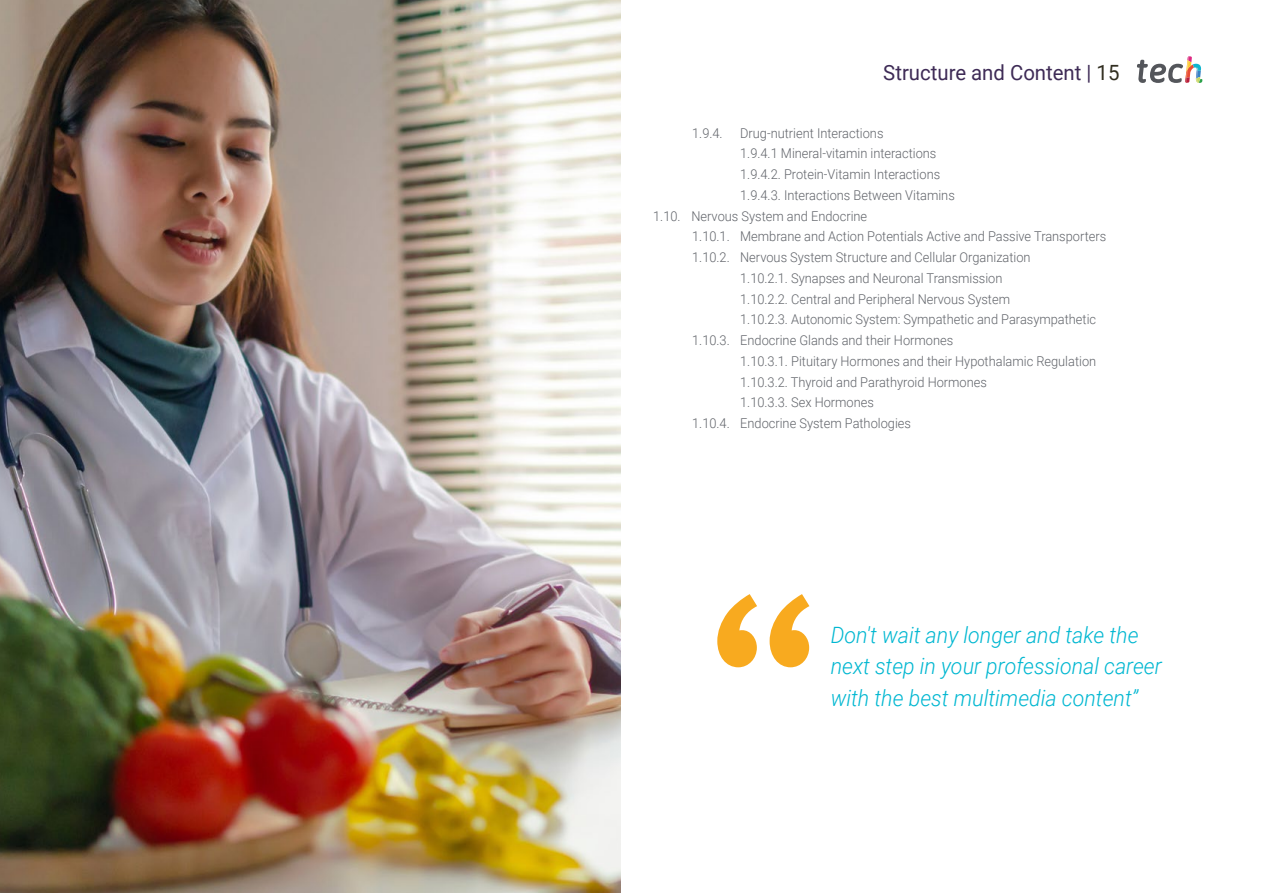
<style>
.page{position:relative;width:1263px;height:893px;background:#fff}
.page>*{position:absolute;margin:0;border:0;box-sizing:border-box;transform-origin:0 0}
.t1{font:italic 300 22.5px/31.5px "Roboto";color:#00b7d1;scale:.95 1}
.t2{font:21px "Roboto";color:#3e2b56}
.t3{font:300 13.5px "Roboto";color:#61646a;scale:.95 1}
.s1{color:#312e20}
</style>
<div class="page">
<svg style="left:1137px;top:56px;width:65px;height:27px"></svg>
<svg style="left:717px;top:594px;width:92px;height:73px"></svg>
<img style="left:0;top:0;width:621px;height:893px">
<h2 class="t2" style="left:883px;top:57px;width:238px">Structure and Content | <span class="s1">15</span></h2>
<p class="t3" style="left:692px;top:123px;width:34px">1.9.4.</p>
<p class="t3" style="left:740px;top:123px;width:152px">Drug-nutrient Interactions</p>
<p class="t3" style="left:740px;top:144px;width:208px">1.9.4.1 Mineral-vitamin interactions</p>
<p class="t3" style="left:740px;top:165px;width:212px">1.9.4.2. Protein-Vitamin Interactions</p>
<p class="t3" style="left:740px;top:186px;width:227px">1.9.4.3. Interactions Between Vitamins</p>
<p class="t3" style="left:653px;top:206px;width:227px">1.10. Nervous System and Endocrine</p>
<p class="t3" style="left:692px;top:227px;width:437px">1.10.1. Membrane and Action Potentials Active and Passive Transporters</p>
<p class="t3" style="left:692px;top:248px;width:358px">1.10.2. Nervous System Structure and Cellular Organization</p>
<p class="t3" style="left:740px;top:269px;width:278px">1.10.2.1. Synapses and Neuronal Transmission</p>
<p class="t3" style="left:740px;top:289px;width:286px">1.10.2.2. Central and Peripheral Nervous System</p>
<p class="t3" style="left:740px;top:310px;width:376px">1.10.2.3. Autonomic System: Sympathetic and Parasympathetic</p>
<p class="t3" style="left:692px;top:331px;width:276px">1.10.3. Endocrine Glands and their Hormones</p>
<p class="t3" style="left:740px;top:352px;width:376px">1.10.3.1. Pituitary Hormones and their Hypothalamic Regulation</p>
<p class="t3" style="left:740px;top:372px;width:261px">1.10.3.2. Thyroid and Parathyroid Hormones</p>
<p class="t3" style="left:740px;top:393px;width:142px">1.10.3.3. Sex Hormones</p>
<p class="t3" style="left:692px;top:414px;width:232px">1.10.4. Endocrine System Pathologies</p>
<h1 class="t1" style="left:831px;top:618px;width:350px">Don't wait any longer and take the next step in your professional career with the best multimedia content”</h1>
</div>
